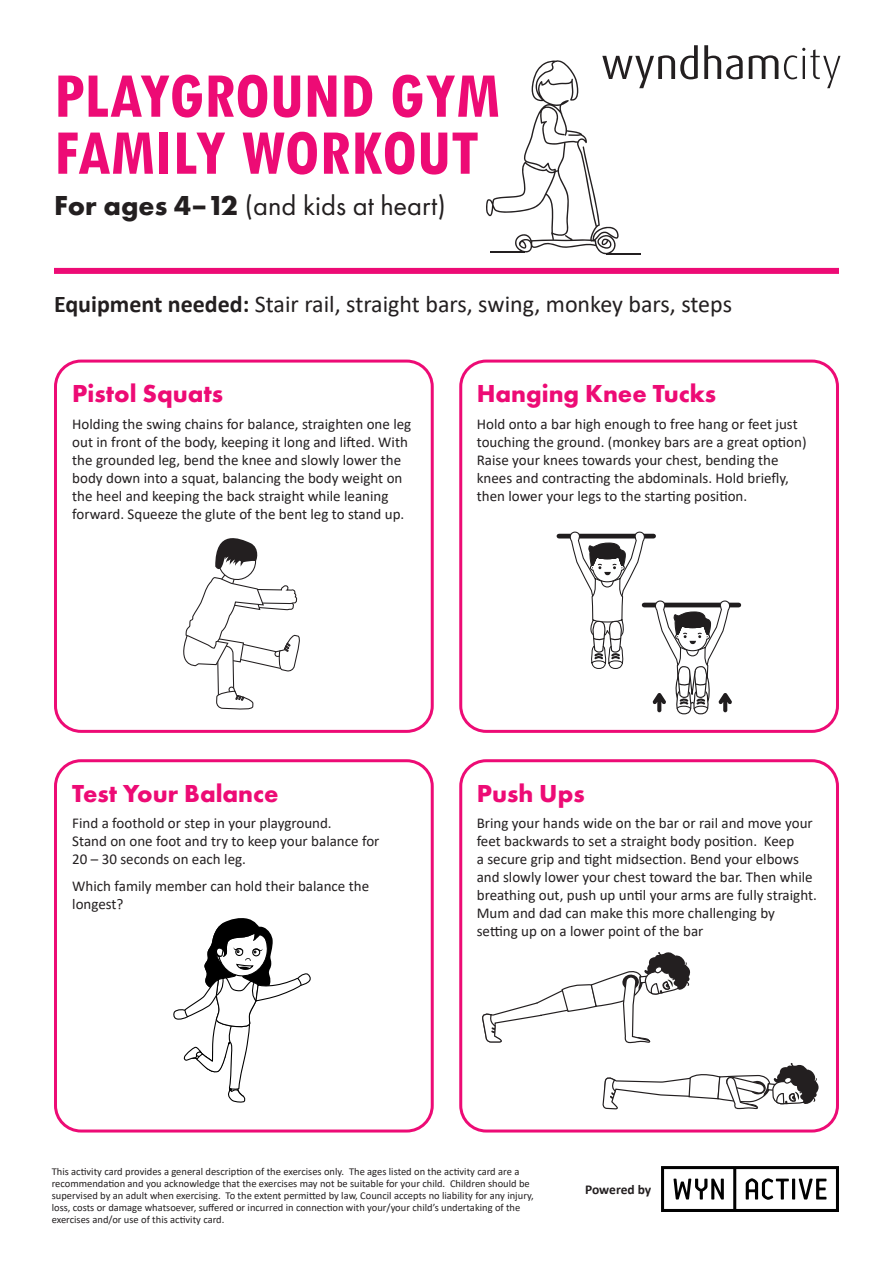
<style>
.page{position:relative;width:893px;height:1263px;background:#fff}
.page>*{position:absolute;margin:0;border:0;box-sizing:border-box;transform-origin:0 0}
.t1{font:700 condensed 67.5px/57px "Tw Cen";color:#ed0b75}
.t2{font:28.5px "Futura PT";color:#231f20}
.t3{font:700 25.5px "Futura PT";color:#ed0b75}
.t4{font:24px "Calibri";color:#231f20}
.t5{font:15px/18px "Calibri";color:#231f20}
.t6{font:700 13.5px "Calibri";letter-spacing:-.005em;color:#231f20}
.t7{font:10.5px/12px "Calibri";color:#231f20}
.s1{font-weight:700}
</style>
<div class="page">
<div style="left:54px;top:360px;width:380px;height:373px;border:3px solid #ed0b75;border-radius:26px"></div>
<div style="left:459px;top:360px;width:380px;height:373px;border:3px solid #ed0b75;border-radius:26px"></div>
<div style="left:54px;top:759px;width:380px;height:373px;border:3px solid #ed0b75;border-radius:26px"></div>
<div style="left:459px;top:759px;width:380px;height:373px;border:3px solid #ed0b75;border-radius:26px"></div>
<svg style="left:661px;top:1166px;width:178px;height:46px"></svg>
<svg style="left:183px;top:538px;width:117px;height:172px"></svg>
<div style="left:54px;top:268px;width:785px;height:6px;background:#ed0b75"></div>
<svg style="left:486px;top:45px;width:212px;height:209px"></svg>
<svg style="left:704px;top:45px;width:39px;height:34px"></svg>
<svg style="left:749px;top:55px;width:29px;height:24px"></svg>
<svg style="left:784px;top:48px;width:56px;height:40px"></svg>
<hr style="left:559px;top:534px;width:95px;height:4px;background:#201d1e">
<hr style="left:644px;top:603px;width:95px;height:4px;background:#201d1e">
<svg style="left:568px;top:531px;width:164px;height:184px"></svg>
<svg style="left:173px;top:918px;width:138px;height:185px"></svg>
<svg style="left:602px;top:1063px;width:217px;height:47px"></svg>
<svg style="left:482px;top:952px;width:209px;height:92px"></svg>
<p class="t1" style="left:54px;top:65px;width:447px">PLAYGROUND GYM<br>FAMILY WORKOUT</p>
<p class="t2" style="left:54px;top:188px;width:393px"><span class="s1">For ages 4–12</span> (and kids at heart)</p>
<p class="t4" style="left:54px;top:288px;width:679px"><span class="s1">Equipment needed:</span> Stair rail, straight bars, swing, monkey bars, steps</p>
<p class="t3" style="left:72px;top:377px;width:152px">Pistol Squats</p>
<p class="t5" style="left:72px;top:414px;width:340px">Holding the swing chains for balance, straighten one leg out in front of the body, keeping it long and lifted. With the grounded leg, bend the knee and slowly lower the body down into a squat, balancing the body weight on the heel and keeping the back straight while leaning forward. Squeeze the glute of the bent leg to stand up.</p>
<p class="t3" style="left:477px;top:377px;width:241px">Hanging Knee Tucks</p>
<p class="t5" style="left:477px;top:414px;width:331px">Hold onto a bar high enough to free hang or feet just touching the ground. (monkey bars are a great option)<br>Raise your knees towards your chest, bending the knees and contracting the abdominals. Hold briefly, then lower your legs to the starting position.</p>
<p class="t3" style="left:72px;top:777px;width:208px">Test Your Balance</p>
<p class="t5" style="left:72px;top:814px;width:309px">Find a foothold or step in your playground.<br>Stand on one foot and try to keep your balance for<br>20 – 30 seconds on each leg.</p>
<p class="t5" style="left:72px;top:876px;width:298px">Which family member can hold their balance the longest?</p>
<p class="t3" style="left:477px;top:777px;width:109px">Push Ups</p>
<p class="t5" style="left:477px;top:814px;width:342px">Bring your hands wide on the bar or rail and move your feet backwards to set a straight body position. Keep<br>a secure grip and tight midsection. Bend your elbows and slowly lower your chest toward the bar. Then while breathing out, push up until your arms are fully straight.<br>Mum and dad can make this more challenging by setting up on a lower point of the bar</p>
<p class="t7" style="left:52px;top:1165px;width:483px">This activity card provides a general description of the exercises only. The ages listed on the activity card are a recommendation and you acknowledge that the exercises may not be suitable for your child. Children should be supervised by an adult when exercising. To the extent permitted by law, Council accepts no liability for any injury, loss, costs or damage whatsoever, suffered or incurred in connection with your/your child’s undertaking of the exercises and/or use of this activity card.</p>
<p class="t6" style="left:585px;top:1180px;width:68px">Powered by</p>
</div>
